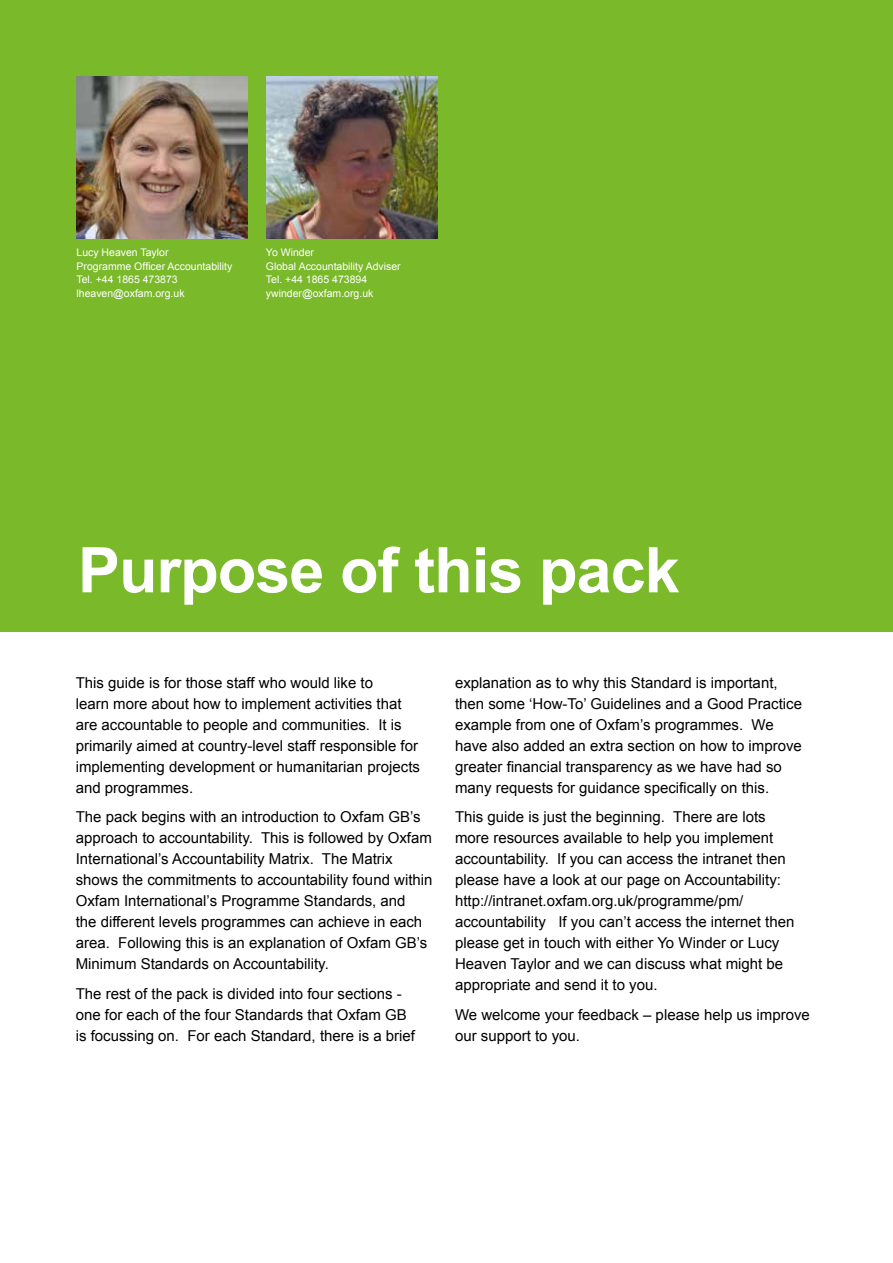
<style>
.page{position:relative;width:893px;height:1263px;background:#fff}
.page>*{position:absolute;margin:0;border:0;box-sizing:border-box;transform-origin:0 0}
.t1{font:700 63px "Arial";letter-spacing:-.015em;color:#fff}
.t2{font:15px/21px "Arial";color:#000}
.t3{font:10.5px "Arial";color:#fff}
</style>
<div class="page">
<div style="left:0;top:0;width:893px;height:631px;background:#7ab929"></div>
<img style="left:77px;top:77px;width:171px;height:161px">
<img style="left:266px;top:77px;width:171px;height:161px">
<p class="t3" style="left:77px;top:246px;width:94px">Lucy Heaven Taylor</p>
<p class="t3" style="left:266px;top:246px;width:50px">Yo Winder</p>
<p class="t3" style="left:77px;top:259px;width:157px">Programme Officer Accountability</p>
<p class="t3" style="left:266px;top:259px;width:136px">Global Accountability Adviser</p>
<p class="t3" style="left:77px;top:273px;width:103px">Tel. +44 1865 473873</p>
<p class="t3" style="left:266px;top:273px;width:103px">Tel. +44 1865 473894</p>
<p class="t3" style="left:77px;top:286px;width:110px">lheaven@oxfam.org.uk</p>
<p class="t3" style="left:266px;top:286px;width:109px">ywinder@oxfam.org.uk</p>
<h1 class="t1" style="left:78px;top:529px;width:603px">Purpose of this pack</h1>
<p class="t2" style="left:76px;top:672px;width:346px">This guide is for those staff who would like to<br>learn more about how to implement activities that are accountable to people and communities. It is primarily aimed at country-level staff responsible for implementing development or humanitarian projects and programmes.</p>
<p class="t2" style="left:76px;top:807px;width:358px">The pack begins with an introduction to Oxfam GB’s approach to accountability. This is followed by Oxfam International’s Accountability Matrix. The Matrix shows the commitments to accountability found within Oxfam International’s Programme Standards, and<br>the different levels programmes can achieve in each area. Following this is an explanation of Oxfam GB’s Minimum Standards on Accountability.</p>
<p class="t2" style="left:76px;top:983px;width:341px">The rest of the pack is divided into four sections - one for each of the four Standards that Oxfam GB is focussing on. For each Standard, there is a brief</p>
<p class="t2" style="left:455px;top:672px;width:349px">explanation as to why this Standard is important, then some ‘How-To’ Guidelines and a Good Practice example from one of Oxfam’s programmes. We have also added an extra section on how to improve greater financial transparency as we have had so many requests for guidance specifically on this.</p>
<p class="t2" style="left:455px;top:807px;width:341px">This guide is just the beginning. There are lots more resources available to help you implement accountability. If you can access the intranet then please have a look at our page on Accountability: http://intranet.oxfam.org.uk/programme/pm/ accountability If you can’t access the internet then please get in touch with either Yo Winder or Lucy Heaven Taylor and we can discuss what might be appropriate and send it to you.</p>
<p class="t2" style="left:455px;top:1004px;width:356px">We welcome your feedback – please help us improve our support to you.</p>
</div>
